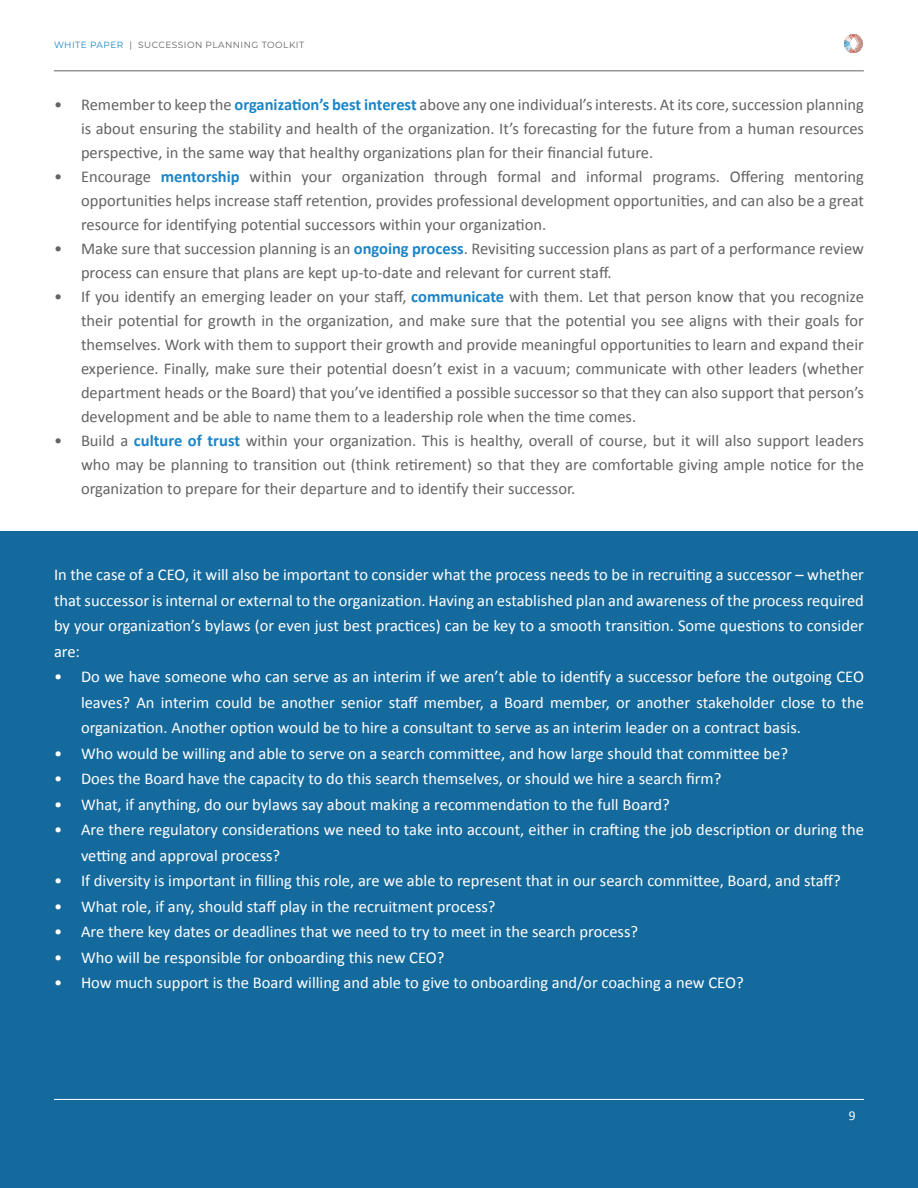
<style>
.page{position:relative;width:918px;height:1188px;background:#fff}
.page>*{position:absolute;margin:0;border:0;box-sizing:border-box;transform-origin:0 0}
.t1{font:16.5px/24px "Calibri";color:#636366;text-align:justify}
.t2{font:16.5px/25.5px "Calibri";color:#fff;text-align:justify}
.t3{font:13.5px "Calibri";color:#fff}
.t4{font:9px "Montserrat";letter-spacing:.05em;color:#636366}
.s1{color:#1b85c7}
.s2{font-weight:700;color:#1b85c7}
</style>
<div class="page">
<div style="left:0;top:531px;width:918px;height:657px;background:#156a9d"></div>
<hr style="left:54px;top:1099px;width:810px;height:1px;background:#fff">
<img style="left:845px;top:35px;width:18px;height:18px">
<hr style="left:54px;top:70px;width:810px;height:1px;background:#636366">
<p class="t4" style="left:54px;top:39px;width:252px"><span class="s1">WHITE PAPER</span> | SUCCESSION PLANNING TOOLKIT</p>
<p class="t1" style="left:81px;top:92px;width:785px;text-indent:-27px">• Remember to keep the <span class="s2">organization’s best interest</span> above any one individual’s interests. At its core, succession planning is about ensuring the stability and health of the organization. It’s forecasting for the future from a human resources perspective, in the same way that healthy organizations plan for their financial future.</p>
<p class="t1" style="left:81px;top:164px;width:784px;text-indent:-27px">• Encourage <span class="s2">mentorship</span> within your organization through formal and informal programs. Offering mentoring opportunities helps increase staff retention, provides professional development opportunities, and can also be a great resource for identifying potential successors within your organization.</p>
<p class="t1" style="left:81px;top:236px;width:785px;text-indent:-27px">• Make sure that succession planning is an <span class="s2">ongoing process</span>. Revisiting succession plans as part of a performance review process can ensure that plans are kept up-to-date and relevant for current staff.</p>
<p class="t1" style="left:81px;top:284px;width:785px;text-indent:-27px">• If you identify an emerging leader on your staff, <span class="s2">communicate</span> with them. Let that person know that you recognize their potential for growth in the organization, and make sure that the potential you see aligns with their goals for themselves. Work with them to support their growth and provide meaningful opportunities to learn and expand their experience. Finally, make sure their potential doesn’t exist in a vacuum; communicate with other leaders (whether department heads or the Board) that you’ve identified a possible successor so that they can also support that person’s development and be able to name them to a leadership role when the time comes.</p>
<p class="t1" style="left:81px;top:428px;width:784px;text-indent:-27px">• Build a <span class="s2">culture of trust</span> within your organization. This is healthy, overall of course, but it will also support leaders who may be planning to transition out (think retirement) so that they are comfortable giving ample notice for the organization to prepare for their departure and to identify their successor.</p>
<p class="t2" style="left:54px;top:562px;width:812px">In the case of a CEO, it will also be important to consider what the process needs to be in recruiting a successor – whether that successor is internal or external to the organization. Having an established plan and awareness of the process required by your organization’s bylaws (or even just best practices) can be key to a smooth transition. Some questions to consider are:</p>
<p class="t2" style="left:81px;top:664px;width:785px;text-indent:-27px">• Do we have someone who can serve as an interim if we aren’t able to identify a successor before the outgoing CEO leaves? An interim could be another senior staff member, a Board member, or another stakeholder close to the organization. Another option would be to hire a consultant to serve as an interim leader on a contract basis.</p>
<p class="t2" style="left:54px;top:740px;width:736px">• Who would be willing and able to serve on a search committee, and how large should that committee be?</p>
<p class="t2" style="left:54px;top:766px;width:669px">• Does the Board have the capacity to do this search themselves, or should we hire a search firm?</p>
<p class="t2" style="left:54px;top:791px;width:617px">• What, if anything, do our bylaws say about making a recommendation to the full Board?</p>
<p class="t2" style="left:81px;top:817px;width:785px;text-indent:-27px">• Are there regulatory considerations we need to take into account, either in crafting the job description or during the vetting and approval process?</p>
<p class="t2" style="left:54px;top:868px;width:788px">• If diversity is important in filling this role, are we able to represent that in our search committee, Board, and staff?</p>
<p class="t2" style="left:54px;top:893px;width:443px">• What role, if any, should staff play in the recruitment process?</p>
<p class="t2" style="left:54px;top:919px;width:586px">• Are there key dates or deadlines that we need to try to meet in the search process?</p>
<p class="t2" style="left:54px;top:944px;width:392px">• Who will be responsible for onboarding this new CEO?</p>
<p class="t2" style="left:54px;top:970px;width:691px">• How much support is the Board willing and able to give to onboarding and/or coaching a new CEO?</p>
<p class="t3" style="left:849px;top:1107px;width:8px">9</p>
</div>
